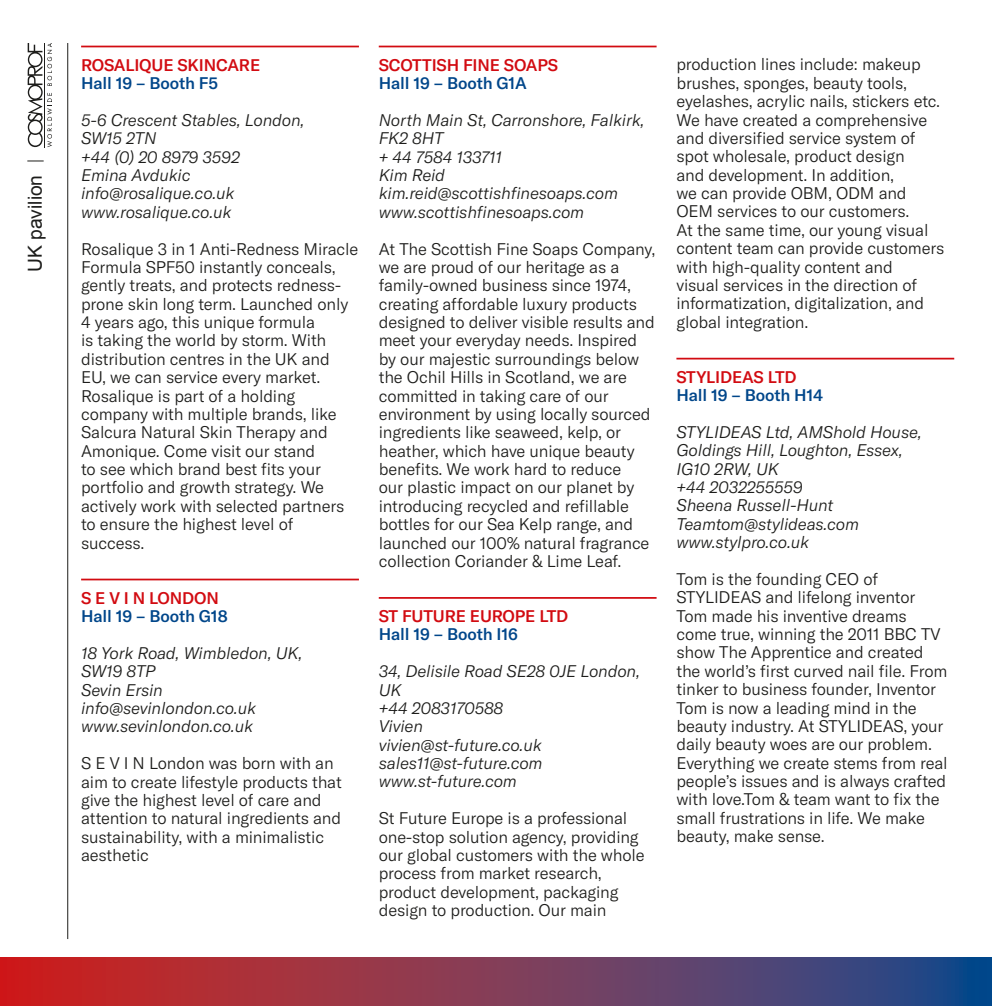
<style>
.page{position:relative;width:992px;height:1006px;background:#fff}
.page>*{position:absolute;margin:0;border:0;box-sizing:border-box;transform-origin:0 0}
.t1{font:19.25px "Arial";color:#1d1d1b}
.t2{font:300 16.62px/18.4px "GT America";letter-spacing:-.01em;color:#1d1d1b}
.t3{font:italic 300 16.62px/18.4px "GT America";letter-spacing:-.01em;color:#1d1d1b}
.t4{font:500 16.62px "GT America";letter-spacing:-.01em;color:#d20b11}
.t5{font:500 16.62px "GT America";letter-spacing:-.01em;color:#00468a}
</style>
<div class="page">
<hr style="left:67px;top:43px;width:1px;height:896px;background:#1d1d1b">
<svg style="left:28px;top:43px;width:24px;height:104px"></svg>
<svg style="left:27px;top:161px;width:17px;height:1px"></svg>
<svg style="left:0;top:957px;width:992px;height:49px;background:#7c3955"></svg>
<hr style="left:81px;top:46px;width:278px;height:1px;background:#d20b11">
<hr style="left:81px;top:578px;width:278px;height:2px;background:#d20b11">
<hr style="left:379px;top:46px;width:278px;height:1px;background:#d20b11">
<hr style="left:379px;top:597px;width:278px;height:2px;background:#d20b11">
<hr style="left:676px;top:358px;width:278px;height:1px;background:#d20b11">
<p class="t1" style="left:22px;top:272px;width:99px;rotate:-90deg">UK pavilion</p>
<p class="t4" style="left:81px;top:55px;width:181px">ROSALIQUE SKINCARE</p>
<p class="t5" style="left:81px;top:73px;width:138px">Hall 19 – Booth F5</p>
<p class="t3" style="left:81px;top:111px;width:225px">5-6 Crescent Stables, London,<br>SW15 2TN</p>
<p class="t3" style="left:81px;top:148px;width:160px">+44 (0) 20 8979 3592</p>
<p class="t3" style="left:81px;top:166px;width:111px">Emina Avdukic</p>
<p class="t3" style="left:81px;top:184px;width:155px">info@rosalique.co.uk</p>
<p class="t3" style="left:81px;top:203px;width:152px">www.rosalique.co.uk</p>
<p class="t2" style="left:81px;top:239px;width:279px">Rosalique 3 in 1 Anti-Redness Miracle<br>Formula SPF50 instantly conceals, gently treats, and protects redness&shy;prone skin long term. Launched only<br>4 years ago, this unique formula<br>is taking the world by storm. With distribution centres in the UK and<br>EU, we can service every market.<br>Rosalique is part of a holding company with multiple brands, like<br>Salcura Natural Skin Therapy and<br>Amonique. Come visit our stand<br>to see which brand best fits your portfolio and growth strategy. We actively work with selected partners to ensure the highest level of success.</p>
<p class="t4" style="left:81px;top:588px;width:139px">S E V I N LONDON</p>
<p class="t5" style="left:81px;top:606px;width:148px">Hall 19 – Booth G18</p>
<p class="t3" style="left:81px;top:644px;width:223px">18 York Road, Wimbledon, UK,<br>SW19 8TP</p>
<p class="t3" style="left:81px;top:680px;width:83px">Sevin Ersin</p>
<p class="t3" style="left:81px;top:699px;width:177px">info@sevinlondon.co.uk</p>
<p class="t3" style="left:81px;top:717px;width:174px">www.sevinlondon.co.uk</p>
<p class="t2" style="left:81px;top:754px;width:262px">S E V I N London was born with an aim to create lifestyle products that give the highest level of care and attention to natural ingredients and sustainability, with a minimalistic aesthetic</p>
<p class="t4" style="left:379px;top:55px;width:181px">SCOTTISH FINE SOAPS</p>
<p class="t5" style="left:379px;top:73px;width:150px">Hall 19 – Booth G1A</p>
<p class="t3" style="left:379px;top:111px;width:267px">North Main St, Carronshore, Falkirk,<br>FK2 8HT</p>
<p class="t3" style="left:379px;top:148px;width:125px">+ 44 7584 133711</p>
<p class="t3" style="left:379px;top:166px;width:68px">Kim Reid</p>
<p class="t3" style="left:379px;top:184px;width:241px">kim.reid@scottishfinesoaps.com</p>
<p class="t3" style="left:379px;top:203px;width:207px">www.scottishfinesoaps.com</p>
<p class="t2" style="left:379px;top:239px;width:278px">At The Scottish Fine Soaps Company, we are proud of our heritage as a family-owned business since 1974, creating affordable luxury products designed to deliver visible results and meet your everyday needs. Inspired by our majestic surroundings below the Ochil Hills in Scotland, we are committed in taking care of our environment by using locally sourced ingredients like seaweed, kelp, or heather, which have unique beauty benefits. We work hard to reduce<br>our plastic impact on our planet by introducing recycled and refillable bottles for our Sea Kelp range, and launched our 100% natural fragrance collection Coriander &amp; Lime Leaf.</p>
<p class="t4" style="left:379px;top:606px;width:191px">ST FUTURE EUROPE LTD</p>
<p class="t5" style="left:379px;top:624px;width:141px">Hall 19 – Booth I16</p>
<p class="t3" style="left:379px;top:662px;width:263px">34, Delisile Road SE28 0JE London,<br>UK</p>
<p class="t3" style="left:379px;top:699px;width:126px">+44 2083170588</p>
<p class="t3" style="left:379px;top:717px;width:46px">Vivien</p>
<p class="t3" style="left:379px;top:735px;width:165px">vivien@st-future.co.uk</p>
<p class="t3" style="left:379px;top:754px;width:165px">sales11@st-future.com</p>
<p class="t3" style="left:379px;top:772px;width:140px">www.st-future.com</p>
<p class="t2" style="left:379px;top:809px;width:267px">St Future Europe is a professional one-stop solution agency, providing our global customers with the whole process from market research, product development, packaging design to production. Our main</p>
<p class="t2" style="left:676px;top:55px;width:270px">production lines include: makeup brushes, sponges, beauty tools, eyelashes, acrylic nails, stickers etc.<br>We have created a comprehensive and diversified service system of spot wholesale, product design<br>and development. In addition,<br>we can provide OBM, ODM and<br>OEM services to our customers.<br>At the same time, our young visual content team can provide customers with high-quality content and<br>visual services in the direction of informatization, digitalization, and global integration.</p>
<p class="t4" style="left:676px;top:367px;width:122px">STYLIDEAS LTD</p>
<p class="t5" style="left:676px;top:385px;width:149px">Hall 19 – Booth H14</p>
<p class="t3" style="left:676px;top:423px;width:247px">STYLIDEAS Ltd, AMShold House,<br>Goldings Hill, Loughton, Essex,<br>IG10 2RW, UK</p>
<p class="t3" style="left:676px;top:478px;width:128px">+44 2032255559</p>
<p class="t3" style="left:676px;top:496px;width:158px">Sheena Russell-Hunt</p>
<p class="t3" style="left:676px;top:515px;width:184px">Teamtom@stylideas.com</p>
<p class="t3" style="left:676px;top:533px;width:134px">www.stylpro.co.uk</p>
<p class="t2" style="left:676px;top:570px;width:273px">Tom is the founding CEO of<br>STYLIDEAS and lifelong inventor<br>Tom made his inventive dreams come true, winning the 2011 BBC TV show The Apprentice and created the world’s first curved nail file. From tinker to business founder, Inventor<br>Tom is now a leading mind in the beauty industry. At STYLIDEAS, your daily beauty woes are our problem.<br>Everything we create stems from real people’s issues and is always crafted with love.Tom &amp; team want to fix the small frustrations in life. We make beauty, make sense.</p>
</div>
